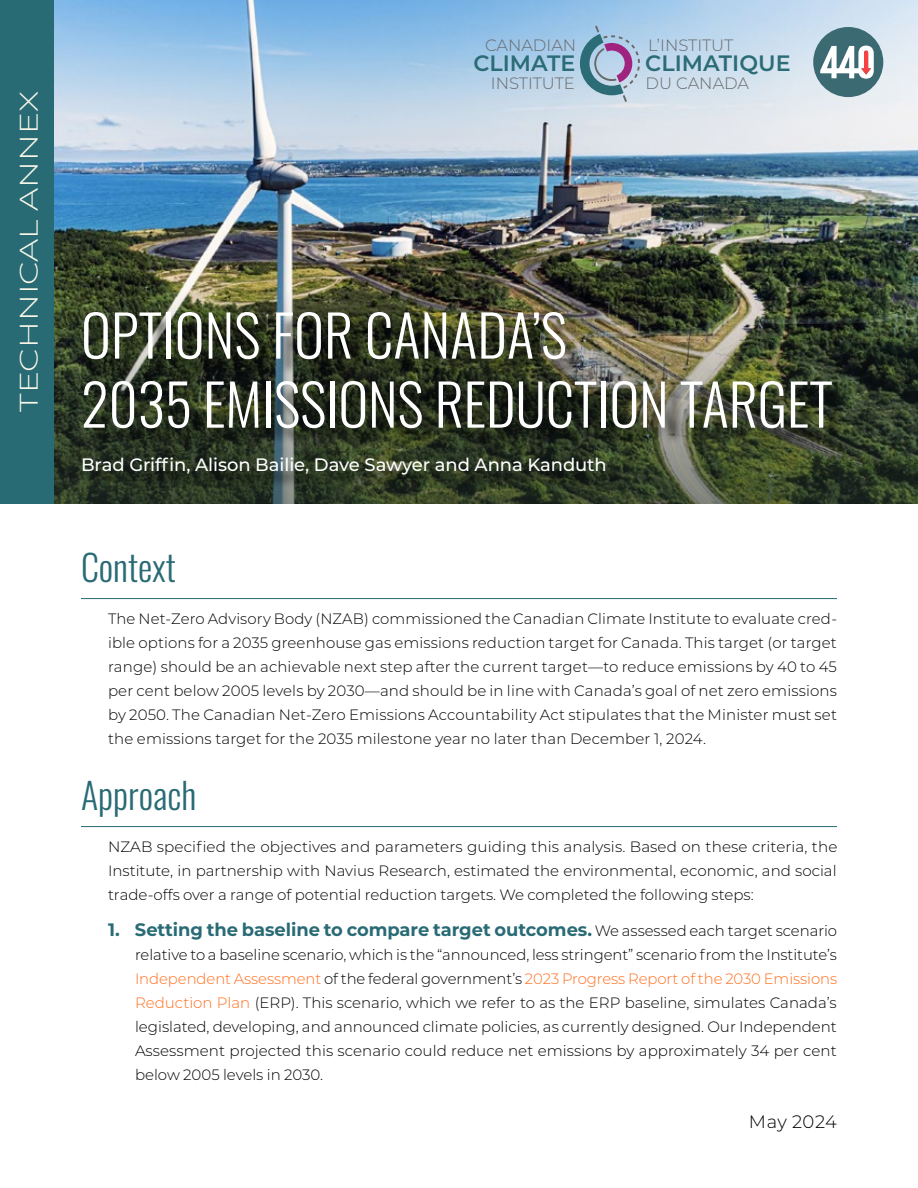
<style>
.page{position:relative;width:918px;height:1188px;background:#fff}
.page>*{position:absolute;margin:0;border:0;box-sizing:border-box;transform-origin:0 0}
.t1{font:300 57px/69px "Oswald";letter-spacing:-.005em;color:#fff}
.t2{font:300 36px "Oswald";color:#296b75}
.t3{font:300 25.5px "Montserrat";color:#fbf9e9;scale:1.29 1}
.t4{font:600 22.2px "Montserrat";color:#2b6c76}
.t5{font:700 18px "Montserrat";color:#296b75}
.t6{font:500 18px "Montserrat";letter-spacing:-.005em;color:#fff}
.t7{font:300 18px "Montserrat";letter-spacing:.025em;color:#000}
.t8{font:300 16.35px "Montserrat";color:#686969}
.t9{font:300 15px/24px "Montserrat";color:#000;text-align:justify}
.s1{font-weight:300;font-size:15px;color:#000}
.s2{color:#ff6e1c}
</style>
<div class="page">
<img style="left:54px;top:0;width:864px;height:503px">
<div style="left:85px;top:314px;width:765px;height:178px;background:#000;opacity:.75"></div>
<hr style="left:81px;top:598px;width:756px;height:1px;background:#296b75">
<hr style="left:81px;top:826px;width:756px;height:1px;background:#296b75">
<div style="left:0;top:0;width:54px;height:503px;background:#296b75"></div>
<div style="left:813px;top:27px;width:70px;height:70px;background:#3b6a73;border-radius:50%"></div>
<svg style="left:820px;top:46px;width:54px;height:33px"></svg>
<svg style="left:580px;top:26px;width:60px;height:75px;background:#99acc6"></svg>
<h3 class="t3" style="left:11px;top:412px;width:250px;rotate:-90deg">TECHNICAL ANNEX</h3>
<p class="t8" style="left:485px;top:34px;width:93px">CANADIAN</p>
<h3 class="t4" style="left:473px;top:48px;width:104px">CLIMATE</h3>
<p class="t8" style="left:491px;top:72px;width:86px">INSTITUTE</p>
<p class="t8" style="left:648px;top:34px;width:87px">L’INSTITUT</p>
<h3 class="t4" style="left:645px;top:48px;width:147px">CLIMATIQUE</h3>
<p class="t8" style="left:646px;top:72px;width:105px">DU CANADA</p>
<h1 class="t1" style="left:81px;top:295px;width:753px">OPTIONS FOR CANADA’S<br>2035 EMISSIONS REDUCTION TARGET</h1>
<p class="t6" style="left:81px;top:452px;width:527px">Brad Griffin, Alison Bailie, Dave Sawyer and Anna Kanduth</p>
<h2 class="t2" style="left:81px;top:535px;width:96px">Context</h2>
<p class="t9" style="left:108px;top:606px;width:731px">The Net-Zero Advisory Body (NZAB) commissioned the Canadian Climate Institute to evaluate cred&shy;ible options for a 2035 greenhouse gas emissions reduction target for Canada. This target (or target range) should be an achievable next step after the current target—to reduce emissions by 40 to 45 per cent below 2005 levels by 2030—and should be in line with Canada’s goal of net zero emissions by 2050. The Canadian Net-Zero Emissions Accountability Act stipulates that the Minister must set the emissions target for the 2035 milestone year no later than December 1, 2024.</p>
<h2 class="t2" style="left:81px;top:763px;width:117px">Approach</h2>
<p class="t9" style="left:108px;top:834px;width:731px">NZAB specified the objectives and parameters guiding this analysis. Based on these criteria, the Institute, in partnership with Navius Research, estimated the environmental, economic, and social trade-offs over a range of potential reduction targets. We completed the following steps:</p>
<p class="t5" style="left:108px;top:917px;width:731px">1. Setting the baseline to compare target outcomes. <span class="s1">We assessed each target scenario</span></p>
<p class="t9" style="left:135px;top:942px;width:704px">relative to a baseline scenario, which is the “announced, less stringent” scenario from the Institute’s <span class="s2">Independent Assessment</span> of the federal government’s <span class="s2">2023 Progress Report of the 2030 Emissions Reduction Plan</span> (ERP). This scenario, which we refer to as the ERP baseline, simulates Canada’s legislated, developing, and announced climate policies, as currently designed. Our Independent Assessment projected this scenario could reduce net emissions by approximately 34 per cent below 2005 levels in 2030.</p>
<p class="t7" style="left:749px;top:1109px;width:90px">May 2024</p>
</div>
